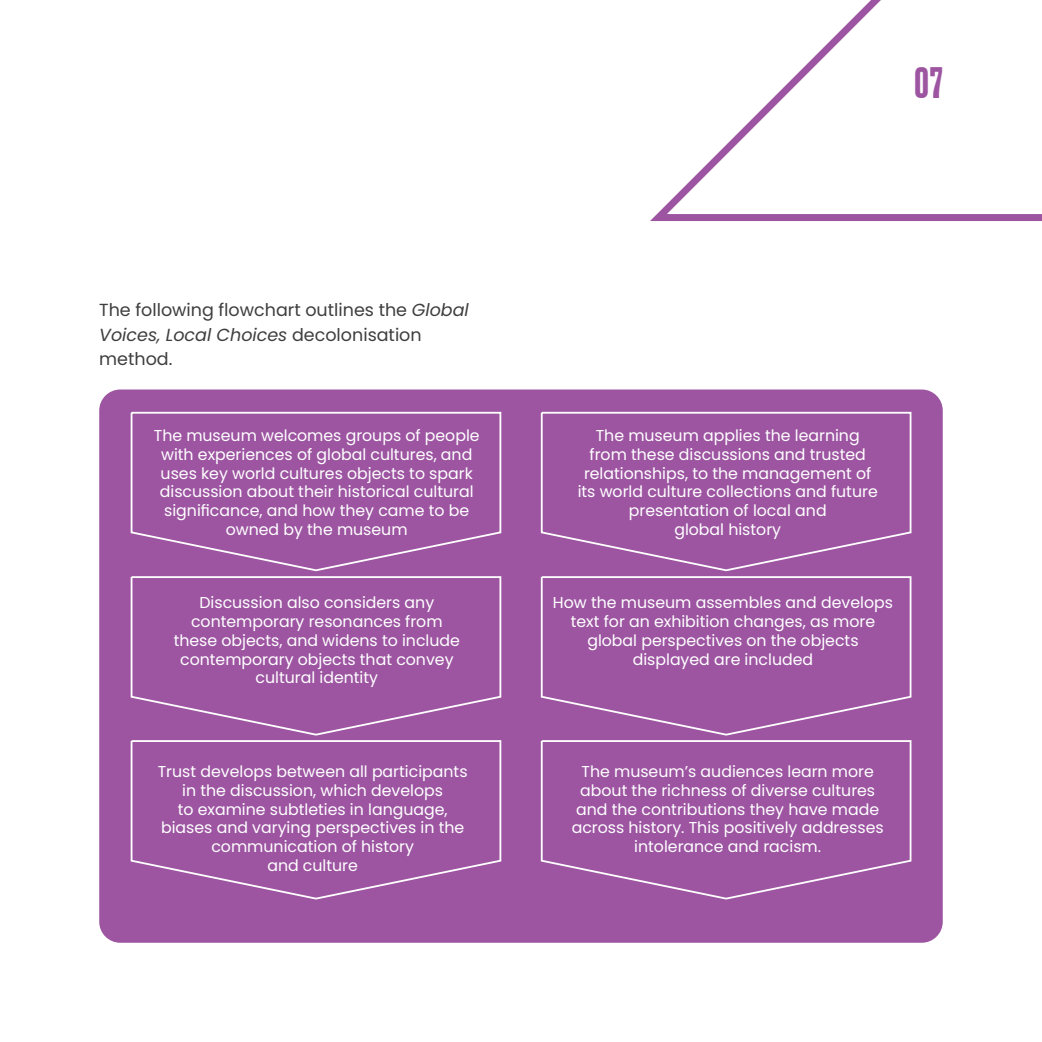
<style>
.page{position:relative;width:1042px;height:1042px;background:#fff}
.page>*{position:absolute;margin:0;border:0;box-sizing:border-box;transform-origin:0 0}
.t1{font:500 42px "Druk App";color:#9d55a2}
.t2{font:17.5px/24.5px "Poppins";color:#3e3e3f}
.t3{font:15.75px/18.9px "Poppins";color:#fff;text-align:center}
.s1{font-style:italic}
</style>
<div class="page">
<div style="left:99px;top:389px;width:844px;height:554px;background:#9d55a2;border-radius:21px"></div>
<svg style="left:650px;top:0;width:392px;height:221px"></svg>
<svg style="left:130px;top:411px;width:372px;height:161px"></svg>
<svg style="left:540px;top:411px;width:372px;height:161px"></svg>
<svg style="left:130px;top:576px;width:372px;height:160px"></svg>
<svg style="left:540px;top:576px;width:372px;height:160px"></svg>
<svg style="left:130px;top:740px;width:372px;height:160px"></svg>
<svg style="left:540px;top:740px;width:372px;height:160px"></svg>
<h1 class="t1" style="left:914px;top:54px;width:30px">07</h1>
<p class="t2" style="left:99px;top:298px;width:371px">The following flowchart outlines the <span class="s1">Global<br>Voices, Local Choices</span> decolonisation method.</p>
<p class="t3" style="left:154px;top:426px;width:327px">The museum welcomes groups of people with experiences of global cultures, and uses key world cultures objects to spark discussion about their historical cultural significance, and how they came to be owned by the museum</p>
<p class="t3" style="left:174px;top:593px;width:288px">Discussion also considers any contemporary resonances from these objects, and widens to include contemporary objects that convey cultural identity</p>
<p class="t3" style="left:158px;top:762px;width:311px">Trust develops between all participants in the discussion, which develops<br>to examine subtleties in language, biases and varying perspectives in the communication of history<br>and culture</p>
<p class="t3" style="left:578px;top:426px;width:302px">The museum applies the learning from these discussions and trusted relationships, to the management of its world culture collections and future presentation of local and<br>global history</p>
<p class="t3" style="left:553px;top:593px;width:341px">How the museum assembles and develops text for an exhibition changes, as more global perspectives on the objects displayed are included</p>
<p class="t3" style="left:572px;top:762px;width:313px">The museum’s audiences learn more about the richness of diverse cultures and the contributions they have made across history. This positively addresses intolerance and racism.</p>
</div>
